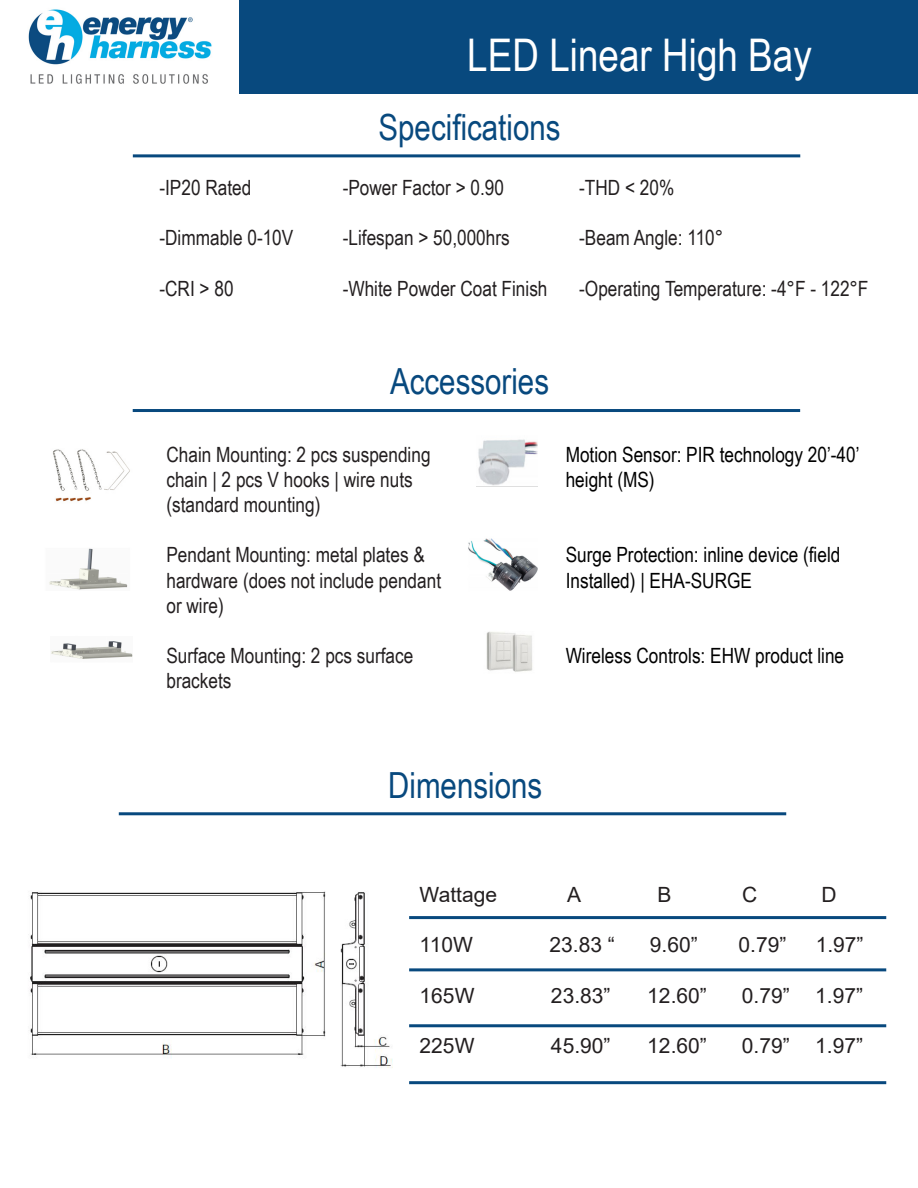
<style>
.page{position:relative;width:918px;height:1188px;background:#fff}
.page>*{position:absolute;margin:0;border:0;box-sizing:border-box;transform-origin:0 0}
.t1{font:45px "Arial Narrow";color:#fff}
.t2{font:36px "Arial Narrow";color:#08497e}
.t3{font:21px/25.2px "Arial Narrow";color:#231f20}
.t4{font:21px/25.2px "Arial Narrow";color:#000}
.t5{font:21px "Arial";color:#231f20}
.t6{font:21px "Arial Narrow";color:#231f20}
</style>
<div class="page">
<div style="left:240px;top:0;width:678px;height:93px;background:#08497e"></div>
<img style="left:28px;top:9px;width:184px;height:75px">
<hr style="left:133px;top:154px;width:667px;height:3px;background:#08497e">
<hr style="left:133px;top:409px;width:667px;height:3px;background:#08497e">
<img style="left:478px;top:439px;width:60px;height:47px">
<hr style="left:119px;top:812px;width:667px;height:3px;background:#08497e">
<img style="left:52px;top:449px;width:78px;height:53px">
<img style="left:49px;top:548px;width:79px;height:42px">
<img style="left:51px;top:641px;width:82px;height:18px">
<img style="left:468px;top:538px;width:69px;height:53px">
<img style="left:486px;top:631px;width:47px;height:41px">
<img style="left:30px;top:891px;width:387px;height:177px">
<hr style="left:409px;top:916px;width:477px;height:3px;background:#08497e">
<hr style="left:409px;top:968px;width:477px;height:3px;background:#08497e">
<hr style="left:409px;top:1024px;width:477px;height:3px;background:#08497e">
<hr style="left:409px;top:1081px;width:477px;height:3px;background:#08497e">
<p class="t1" style="left:467px;top:22px;width:346px">LED Linear High Bay</p>
<p class="t3" style="left:159px;top:174px;width:93px">-IP20 Rated</p>
<p class="t3" style="left:159px;top:225px;width:135px">-Dimmable 0-10V</p>
<p class="t6" style="left:159px;top:273px;width:76px">-CRI &gt; 80</p>
<p class="t2" style="left:379px;top:101px;width:184px">Specifications</p>
<p class="t3" style="left:343px;top:174px;width:163px">-Power Factor &gt; 0.90</p>
<p class="t3" style="left:343px;top:225px;width:169px">-Lifespan &gt; 50,000hrs</p>
<p class="t3" style="left:343px;top:275px;width:206px">-White Powder Coat Finish</p>
<p class="t6" style="left:579px;top:172px;width:97px">-THD &lt; 20%</p>
<p class="t3" style="left:579px;top:225px;width:146px">-Beam Angle: 110°</p>
<p class="t3" style="left:579px;top:275px;width:291px">-Operating Temperature: -4°F - 122°F</p>
<p class="t2" style="left:390px;top:355px;width:161px">Accessories</p>
<p class="t3" style="left:166px;top:441px;width:266px">Chain Mounting: 2 pcs suspending chain | 2 pcs V hooks | wire nuts (standard mounting)</p>
<p class="t3" style="left:166px;top:542px;width:276px">Pendant Mounting: metal plates &amp; hardware (does not include pendant or wire)</p>
<p class="t3" style="left:166px;top:642px;width:248px">Surface Mounting: 2 pcs surface brackets</p>
<p class="t4" style="left:566px;top:441px;width:295px">Motion Sensor: PIR technology 20’-40’ height (MS)</p>
<p class="t4" style="left:566px;top:542px;width:276px">Surge Protection: inline device (field<br>Installed) | EHA-SURGE</p>
<p class="t4" style="left:566px;top:642px;width:280px">Wireless Controls: EHW product line</p>
<p class="t2" style="left:388px;top:759px;width:156px">Dimensions</p>
<p class="t5" style="left:420px;top:880px;width:79px">Wattage</p>
<p class="t5" style="left:567px;top:880px;width:16px">A</p>
<p class="t5" style="left:658px;top:880px;width:16px">B</p>
<p class="t5" style="left:742px;top:880px;width:17px">C</p>
<p class="t5" style="left:822px;top:880px;width:17px">D</p>
<p class="t5" style="left:420px;top:931px;width:55px">110W</p>
<p class="t5" style="left:550px;top:931px;width:67px">23.83 “</p>
<p class="t5" style="left:650px;top:931px;width:49px">9.60”</p>
<p class="t5" style="left:739px;top:931px;width:49px">0.79”</p>
<p class="t5" style="left:816px;top:931px;width:49px">1.97”</p>
<p class="t5" style="left:420px;top:981px;width:56px">165W</p>
<p class="t5" style="left:551px;top:981px;width:61px">23.83”</p>
<p class="t5" style="left:647px;top:981px;width:61px">12.60”</p>
<p class="t5" style="left:742px;top:981px;width:123px">0.79” 1.97”</p>
<p class="t5" style="left:420px;top:1031px;width:56px">225W</p>
<p class="t5" style="left:551px;top:1031px;width:61px">45.90”</p>
<p class="t5" style="left:647px;top:1031px;width:61px">12.60”</p>
<p class="t5" style="left:742px;top:1031px;width:123px">0.79” 1.97”</p>
</div>
